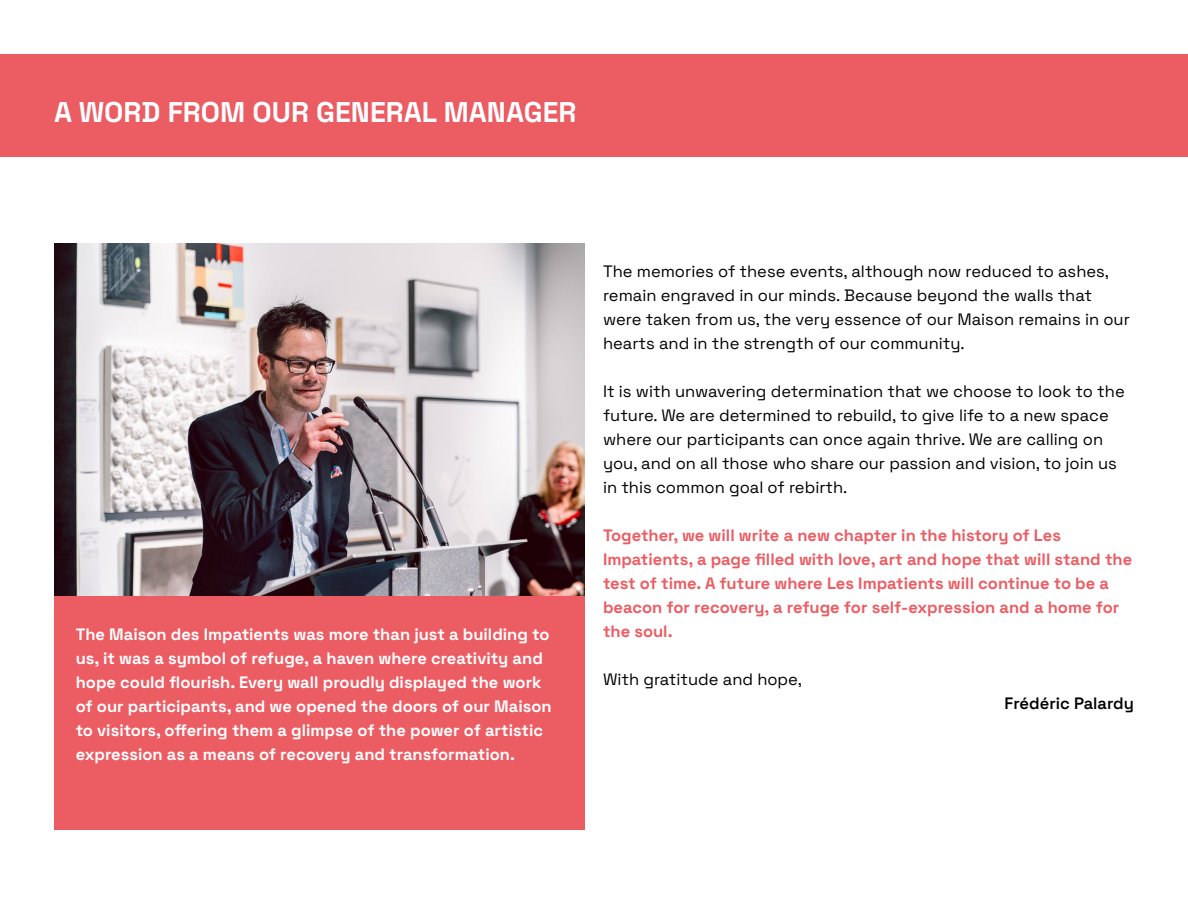
<style>
.page{position:relative;width:1188px;height:918px;background:#fff}
.page>*{position:absolute;margin:0;border:0;box-sizing:border-box;transform-origin:0 0}
.t1{font:700 28.5px "Space Grotesk";color:#fff}
.t2{font:16.5px/24px "Space Grotesk";color:#000}
.t3{font:700 16.5px/24px "Space Grotesk";color:#fff}
.t4{font:700 16.5px/24px "Space Grotesk";color:#eb5c63}
.t5{font:600 16.5px "Space Grotesk";color:#000}
</style>
<div class="page">
<div style="left:0;top:54px;width:1188px;height:103px;background:#eb5c63"></div>
<div style="left:54px;top:595px;width:531px;height:235px;background:#eb5c63"></div>
<img style="left:54px;top:243px;width:531px;height:352px">
<h1 class="t1" style="left:54px;top:91px;width:524px">A WORD FROM OUR GENERAL MANAGER</h1>
<p class="t3" style="left:76px;top:621px;width:477px">The Maison des Impatients was more than just a building to us, it was a symbol of refuge, a haven where creativity and hope could flourish. Every wall proudly displayed the work of our participants, and we opened the doors of our Maison to visitors, offering them a glimpse of the power of artistic expression as a means of recovery and transformation.</p>
<p class="t2" style="left:603px;top:259px;width:528px">The memories of these events, although now reduced to ashes, remain engraved in our minds. Because beyond the walls that were taken from us, the very essence of our Maison remains in our hearts and in the strength of our community.</p>
<p class="t2" style="left:603px;top:379px;width:523px">It is with unwavering determination that we choose to look to the future. We are determined to rebuild, to give life to a new space where our participants can once again thrive. We are calling on you, and on all those who share our passion and vision, to join us in this common goal of rebirth.</p>
<p class="t4" style="left:603px;top:523px;width:531px">Together, we will write a new chapter in the history of Les Impatients, a page filled with love, art and hope that will stand the test of time. A future where Les Impatients will continue to be a beacon for recovery, a refuge for self-expression and a home for the soul.</p>
<p class="t2" style="left:603px;top:667px;width:201px">With gratitude and hope,</p>
<p class="t5" style="left:1005px;top:691px;width:131px">Frédéric Palardy</p>
</div>
